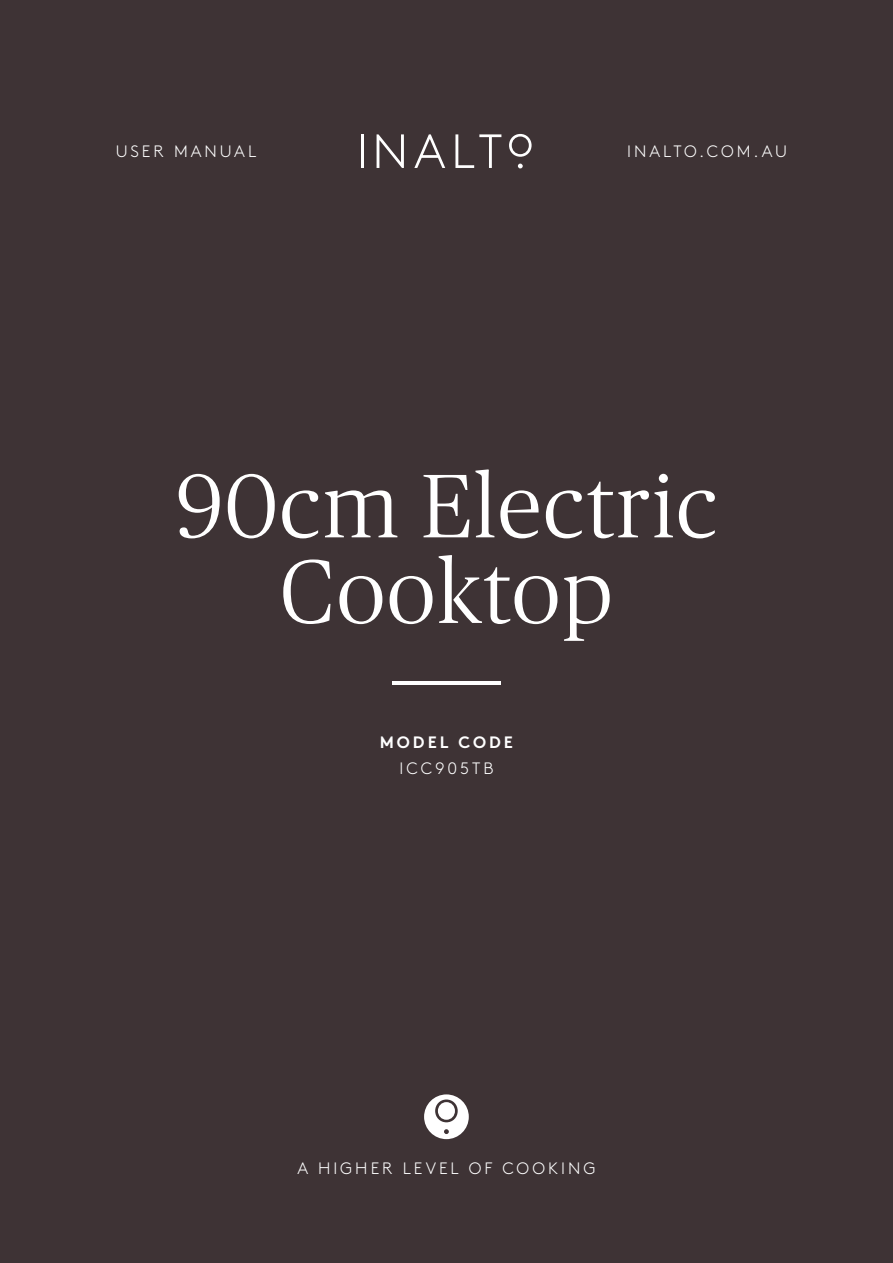
<style>
.page{position:relative;width:893px;height:1263px;background:#3e3335}
.page>*{position:absolute;margin:0;border:0;box-sizing:border-box;transform-origin:0 0}
.t1{font:300 90px/85.7px "Publico";letter-spacing:.02em;color:#fff;text-align:center}
.t2{font:300 16.5px "Brown";letter-spacing:.18em;color:#fff}
.t3{font:700 16.5px "Brown";letter-spacing:.18em;color:#fff}
</style>
<div class="page">
<hr style="left:361px;top:134px;width:3px;height:34px;background:#fff">
<svg style="left:377px;top:134px;width:27px;height:34px"></svg>
<svg style="left:414px;top:134px;width:31px;height:34px"></svg>
<svg style="left:455px;top:134px;width:46px;height:34px"></svg>
<svg style="left:509px;top:134px;width:23px;height:23px"></svg>
<svg style="left:518px;top:164px;width:5px;height:4px"></svg>
<div style="left:424px;top:1094px;width:45px;height:45px;background:#fff;border-radius:50%"></div>
<svg style="left:435px;top:1099px;width:23px;height:23px"></svg>
<svg style="left:444px;top:1129px;width:5px;height:5px"></svg>
<p class="t2" style="left:116px;top:139px;width:142px">USER MANUAL</p>
<p class="t2" style="left:627px;top:139px;width:161px">INALTO.COM.AU</p>
<h1 class="t1" style="left:176px;top:464px;width:542px">90cm Electric<br>Cooktop<br>—</h1>
<p class="t3" style="left:380px;top:728px;width:135px">MODEL CODE</p>
<p class="t2" style="left:399px;top:756px;width:95px">ICC905TB</p>
<p class="t2" style="left:297px;top:1156px;width:300px">A HIGHER LEVEL OF COOKING</p>
</div>
